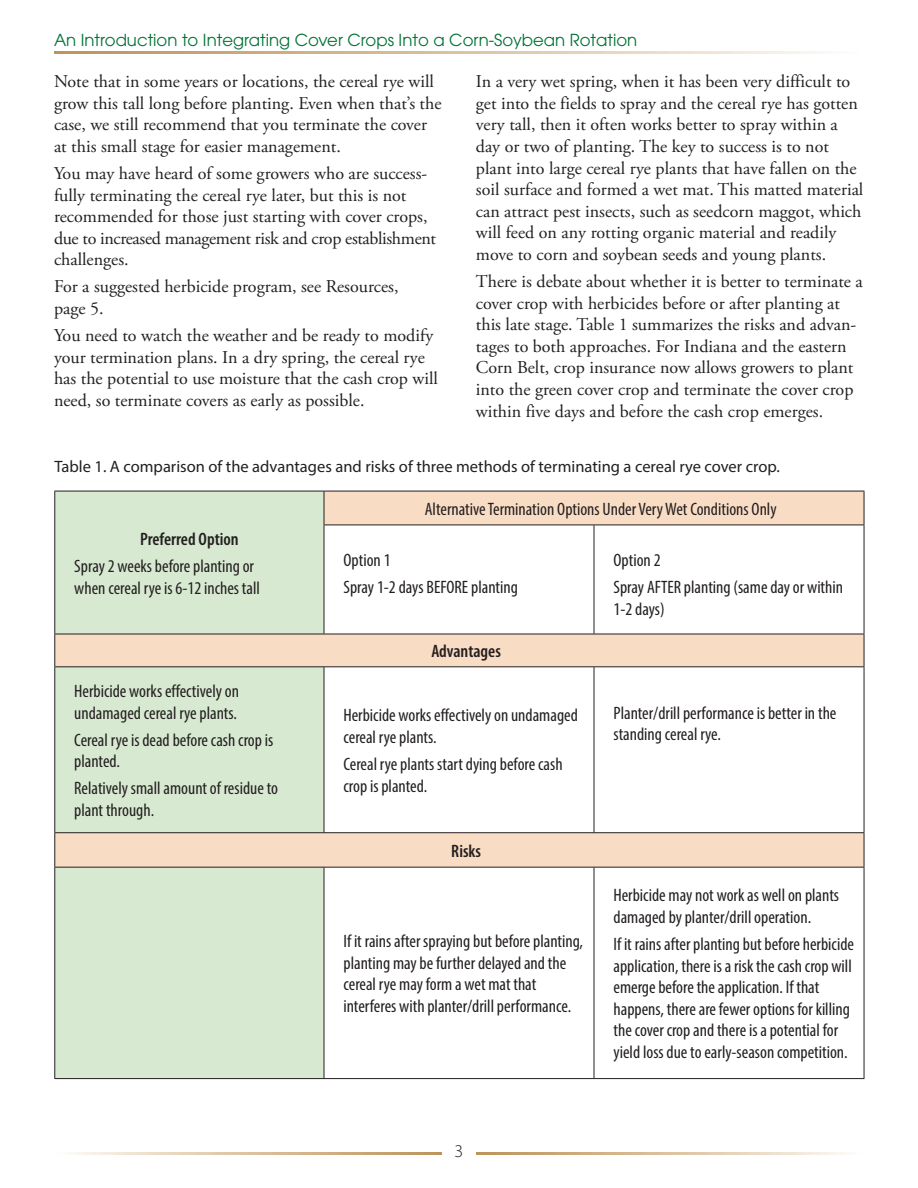
<style>
.page{position:relative;width:918px;height:1188px;background:#fff}
.page>*{position:absolute;margin:0;border:0;box-sizing:border-box;transform-origin:0 0}
.t1{font:18px/21.6px "Adobe Garamond Pro";color:#231f20}
.t2{font:condensed 18px/21.6px "Myriad Pro";color:#231f20}
.t3{font:600 condensed 18px "Myriad Pro";color:#231f20}
.t4{font:300 18px "Myriad Pro";color:#231f20}
.t5{font:16.5px "Myriad Pro";color:#231f20}
.t6{font:16.5px "Avant Garde";color:#007236}
</style>
<div class="page">
<svg style="left:73px;top:1152px;width:369px;height:3px"></svg>
<svg style="left:476px;top:1152px;width:370px;height:3px"></svg>
<svg style="left:54px;top:52px;width:772px;height:2px;background:#dac29f"></svg>
<div style="left:55px;top:868px;width:269px;height:210px;background:#d8e9d2"></div>
<svg style="left:55px;top:492px;width:809px;height:375px"></svg>
<hr style="left:54px;top:491px;width:270px;height:1px;background:#231f20">
<hr style="left:54px;top:491px;width:1px;height:34px;background:#231f20">
<hr style="left:324px;top:491px;width:270px;height:1px;background:#231f20">
<hr style="left:324px;top:491px;width:1px;height:34px;background:#231f20">
<hr style="left:594px;top:491px;width:270px;height:1px;background:#231f20">
<hr style="left:864px;top:491px;width:1px;height:34px;background:#231f20">
<hr style="left:54px;top:525px;width:1px;height:109px;background:#231f20">
<hr style="left:324px;top:525px;width:270px;height:1px;background:#231f20">
<hr style="left:324px;top:525px;width:1px;height:109px;background:#231f20">
<hr style="left:594px;top:525px;width:270px;height:1px;background:#231f20">
<hr style="left:594px;top:525px;width:1px;height:109px;background:#231f20">
<hr style="left:864px;top:525px;width:1px;height:109px;background:#231f20">
<hr style="left:54px;top:667px;width:1px;height:165px;background:#231f20">
<hr style="left:324px;top:667px;width:1px;height:165px;background:#231f20">
<hr style="left:594px;top:667px;width:1px;height:165px;background:#231f20">
<hr style="left:864px;top:667px;width:1px;height:165px;background:#231f20">
<hr style="left:54px;top:868px;width:1px;height:210px;background:#231f20">
<hr style="left:324px;top:868px;width:1px;height:210px;background:#231f20">
<hr style="left:594px;top:868px;width:1px;height:210px;background:#231f20">
<hr style="left:864px;top:868px;width:1px;height:210px;background:#231f20">
<hr style="left:54px;top:1078px;width:270px;height:1px;background:#231f20">
<hr style="left:324px;top:1078px;width:270px;height:1px;background:#231f20">
<hr style="left:594px;top:1078px;width:270px;height:1px;background:#231f20">
<hr style="left:54px;top:634px;width:270px;height:1px;background:#231f20">
<hr style="left:54px;top:634px;width:1px;height:32px;background:#231f20">
<hr style="left:324px;top:634px;width:270px;height:1px;background:#231f20">
<hr style="left:594px;top:634px;width:270px;height:1px;background:#231f20">
<hr style="left:864px;top:634px;width:1px;height:32px;background:#231f20">
<hr style="left:54px;top:666px;width:270px;height:1px;background:#231f20">
<hr style="left:324px;top:666px;width:270px;height:1px;background:#231f20">
<hr style="left:594px;top:666px;width:270px;height:1px;background:#231f20">
<hr style="left:54px;top:832px;width:270px;height:1px;background:#231f20">
<hr style="left:54px;top:833px;width:1px;height:34px;background:#231f20">
<hr style="left:324px;top:832px;width:270px;height:1px;background:#231f20">
<hr style="left:594px;top:832px;width:270px;height:1px;background:#231f20">
<hr style="left:864px;top:833px;width:1px;height:34px;background:#231f20">
<hr style="left:54px;top:867px;width:270px;height:1px;background:#231f20">
<hr style="left:324px;top:867px;width:270px;height:1px;background:#231f20">
<hr style="left:594px;top:867px;width:270px;height:1px;background:#231f20">
<p class="t6" style="left:54px;top:30px;width:585px">An Introduction to Integrating Cover Crops Into a Corn-Soybean Rotation</p>
<p class="t1" style="left:54px;top:71px;width:389px">Note that in some years or locations, the cereal rye will grow this tall long before planting. Even when that’s the case, we still recommend that you terminate the cover at this small stage for easier management.</p>
<p class="t1" style="left:54px;top:163px;width:384px">You may have heard of some growers who are success&shy;fully terminating the cereal rye later, but this is not recommended for those just starting with cover crops, due to increased management risk and crop establishment challenges.</p>
<p class="t1" style="left:54px;top:277px;width:346px">For a suggested herbicide program, see Resources, page 5.</p>
<p class="t1" style="left:54px;top:325px;width:385px">You need to watch the weather and be ready to modify your termination plans. In a dry spring, the cereal rye has the potential to use moisture that the cash crop will need, so terminate covers as early as possible.</p>
<p class="t1" style="left:476px;top:71px;width:389px">In a very wet spring, when it has been very difficult to get into the fields to spray and the cereal rye has gotten very tall, then it often works better to spray within a day or two of planting. The key to success is to not plant into large cereal rye plants that have fallen on the soil surface and formed a wet mat. This matted material can attract pest insects, such as seedcorn maggot, which will feed on any rotting organic material and readily move to corn and soybean seeds and young plants.</p>
<p class="t1" style="left:476px;top:271px;width:389px">There is debate about whether it is better to terminate a cover crop with herbicides before or after planting at this late stage. Table 1 summarizes the risks and advan&shy;tages to both approaches. For Indiana and the eastern Corn Belt, crop insurance now allows growers to plant into the green cover crop and terminate the cover crop within five days and before the cash crop emerges.</p>
<p class="t5" style="left:54px;top:457px;width:727px">Table 1. A comparison of the advantages and risks of three methods of terminating a cereal rye cover crop.</p>
<p class="t3" style="left:140px;top:529px;width:100px">Preferred Option</p>
<p class="t2" style="left:74px;top:555px;width:187px">Spray 2 weeks before planting or when cereal rye is 6-12 inches tall</p>
<p class="t2" style="left:74px;top:680px;width:166px">Herbicide works effectively on undamaged cereal rye plants.</p>
<p class="t2" style="left:74px;top:729px;width:201px">Cereal rye is dead before cash crop is planted.</p>
<p class="t2" style="left:74px;top:777px;width:205px">Relatively small amount of residue to plant through.</p>
<p class="t2" style="left:425px;top:498px;width:353px">Alternative Termination Options Under Very Wet Conditions Only</p>
<p class="t2" style="left:344px;top:546px;width:176px;line-height:27px">Option 1<br>Spray 1-2 days BEFORE planting</p>
<p class="t2" style="left:614px;top:546px;width:231px;line-height:27px">Option 2<br>Spray AFTER planting (same day or within</p>
<p class="t2" style="left:614px;top:598px;width:53px">1-2 days)</p>
<p class="t3" style="left:431px;top:641px;width:71px">Advantages</p>
<p class="t2" style="left:344px;top:704px;width:236px">Herbicide works effectively on undamaged cereal rye plants.</p>
<p class="t2" style="left:344px;top:753px;width:221px">Cereal rye plants start dying before cash crop is planted.</p>
<p class="t3" style="left:451px;top:841px;width:31px">Risks</p>
<p class="t2" style="left:344px;top:930px;width:241px">If it rains after spraying but before planting, planting may be further delayed and the cereal rye may form a wet mat that interferes with planter/drill performance.</p>
<p class="t2" style="left:614px;top:702px;width:225px">Planter/drill performance is better in the standing cereal rye.</p>
<p class="t2" style="left:614px;top:884px;width:227px">Herbicide may not work as well on plants damaged by planter/drill operation.</p>
<p class="t2" style="left:614px;top:933px;width:242px">If it rains after planting but before herbicide application, there is a risk the cash crop will emerge before the application. If that happens, there are fewer options for killing the cover crop and there is a potential for yield loss due to early-season competition.</p>
<p class="t4" style="left:455px;top:1141px;width:10px">3</p>
</div>
